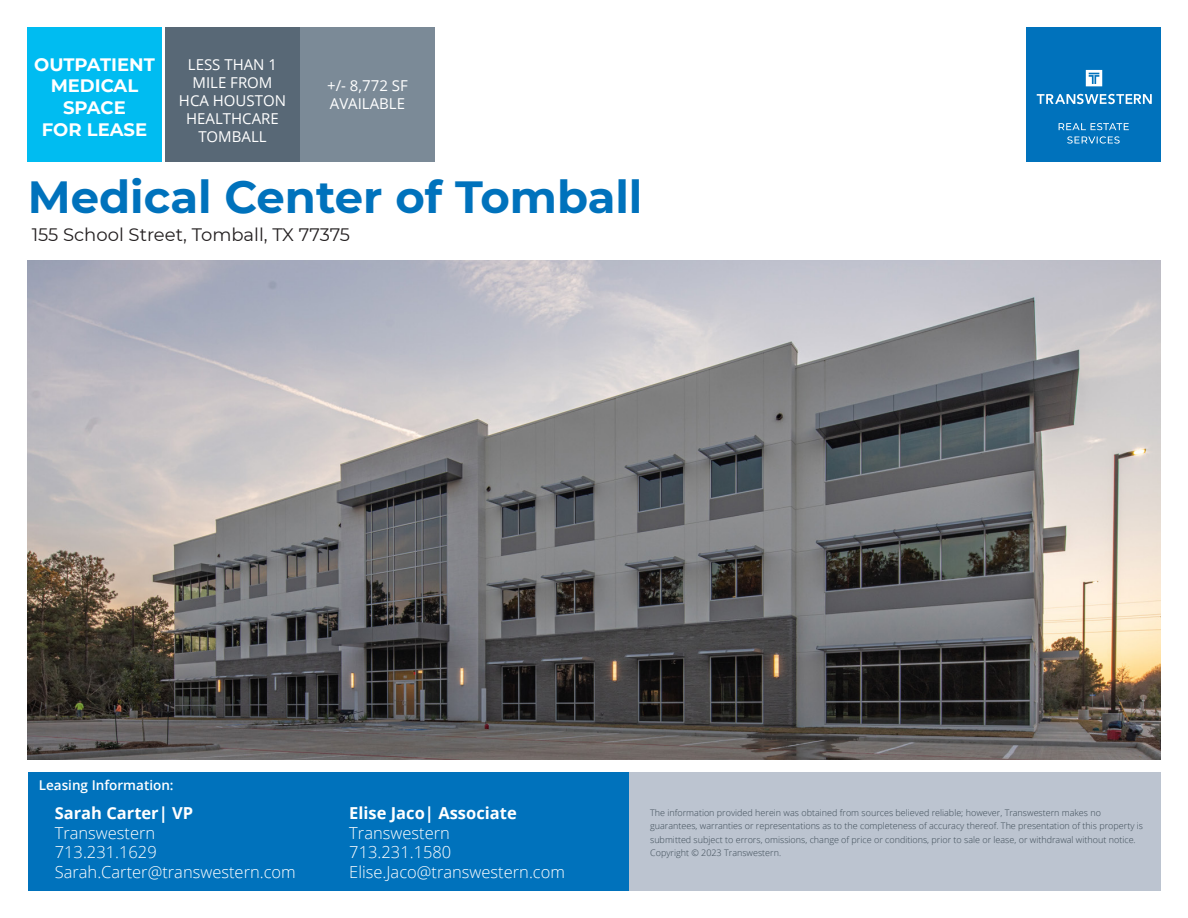
<style>
.page{position:relative;width:1188px;height:918px;background:#fff}
.page>*{position:absolute;margin:0;border:0;box-sizing:border-box;transform-origin:0 0}
.H1{font:700 45px "Montserrat";color:#0072bc}
.t1{font:18px "Montserrat";color:#231f20}
.Main_Header_Box{font:700 18px "Montserrat";color:#fff}
.Broker_Contact_Info{font:300 16.5px "Open Sans";color:#fff}
.Broker_Name{font:700 16.5px "Open Sans";color:#fff}
.Broker_Name-2{font:300 16.5px "Open Sans";color:#fff}
.Secondary_Header_Boxes{font:15px/18px "Open Sans";color:#fff;text-align:center}
.H3-White{font:600 13.5px "Open Sans";color:#fff}
.Legal{font:300 9px/13.5px "Open Sans";color:#3c4a55}
</style>
<div class="page">
<div style="left:360px;top:772px;width:801px;height:119px;background:#bcc4d0"></div>
<div style="left:28px;top:772px;width:601px;height:119px;background:#0072bc"></div>
<div style="left:1026px;top:27px;width:135px;height:135px;background:#0072bc"></div>
<svg style="left:1067px;top:136px;width:53px;height:8px"></svg>
<svg style="left:1059px;top:123px;width:70px;height:7px"></svg>
<svg style="left:1037px;top:94px;width:115px;height:10px"></svg>
<svg style="left:1086px;top:70px;width:16px;height:16px"></svg>
<img style="left:27px;top:261px;width:1134px;height:498px">
<div style="left:165px;top:27px;width:135px;height:135px;background:#586876"></div>
<div style="left:27px;top:27px;width:135px;height:135px;background:#00bcf1"></div>
<div style="left:300px;top:27px;width:135px;height:135px;background:#7b8a97"></div>
<p class="Main_Header_Box" style="left:34px;top:51px;width:122px">OUTPATIENT</p>
<p class="Main_Header_Box" style="left:51px;top:73px;width:89px">MEDICAL</p>
<p class="Main_Header_Box" style="left:63px;top:95px;width:64px">SPACE</p>
<p class="Main_Header_Box" style="left:42px;top:116px;width:107px">FOR LEASE</p>
<p class="Secondary_Header_Boxes" style="left:179px;top:55px;width:109px">LESS THAN 1<br>MILE FROM<br>HCA HOUSTON<br>HEALTHCARE<br>TOMBALL</p>
<p class="Secondary_Header_Boxes" style="left:327px;top:76px;width:82px">+/- 8,772 SF</p>
<p class="Secondary_Header_Boxes" style="left:330px;top:94px;width:77px">AVAILABLE</p>
<p class="H1" style="left:28px;top:165px;width:616px">Medical Center of Tomball</p>
<h2 class="t1" style="left:32px;top:222px;width:320px">155 School Street, Tomball, TX 77375</h2>
<p class="H3-White" style="left:39px;top:776px;width:136px">Leasing Information:</p>
<p class="Broker_Name" style="left:55px;top:801px;width:140px">Sarah Carter| VP</p>
<p class="Broker_Name-2" style="left:55px;top:821px;width:102px">Transwestern</p>
<p class="Broker_Contact_Info" style="left:55px;top:841px;width:104px">713.231.1629</p>
<p class="Broker_Contact_Info" style="left:55px;top:861px;width:243px">Sarah.Carter@transwestern.com</p>
<p class="Broker_Name" style="left:349px;top:801px;width:169px">Elise Jaco| Associate</p>
<p class="Broker_Name-2" style="left:349px;top:821px;width:102px">Transwestern</p>
<p class="Broker_Contact_Info" style="left:349px;top:841px;width:104px">713.231.1580</p>
<p class="Broker_Contact_Info" style="left:349px;top:861px;width:217px">Elise.Jaco@transwestern.com</p>
<p class="Legal" style="left:650px;top:806px;width:494px">The information provided herein was obtained from sources believed reliable; however, Transwestern makes no guarantees, warranties or representations as to the completeness of accuracy thereof. The presentation of this property is submitted subject to errors, omissions, change of price or conditions, prior to sale or lease, or withdrawal without notice.</p>
<p class="Legal" style="left:650px;top:846px;width:133px">Copyright © 2023 Transwestern.</p>
</div>
